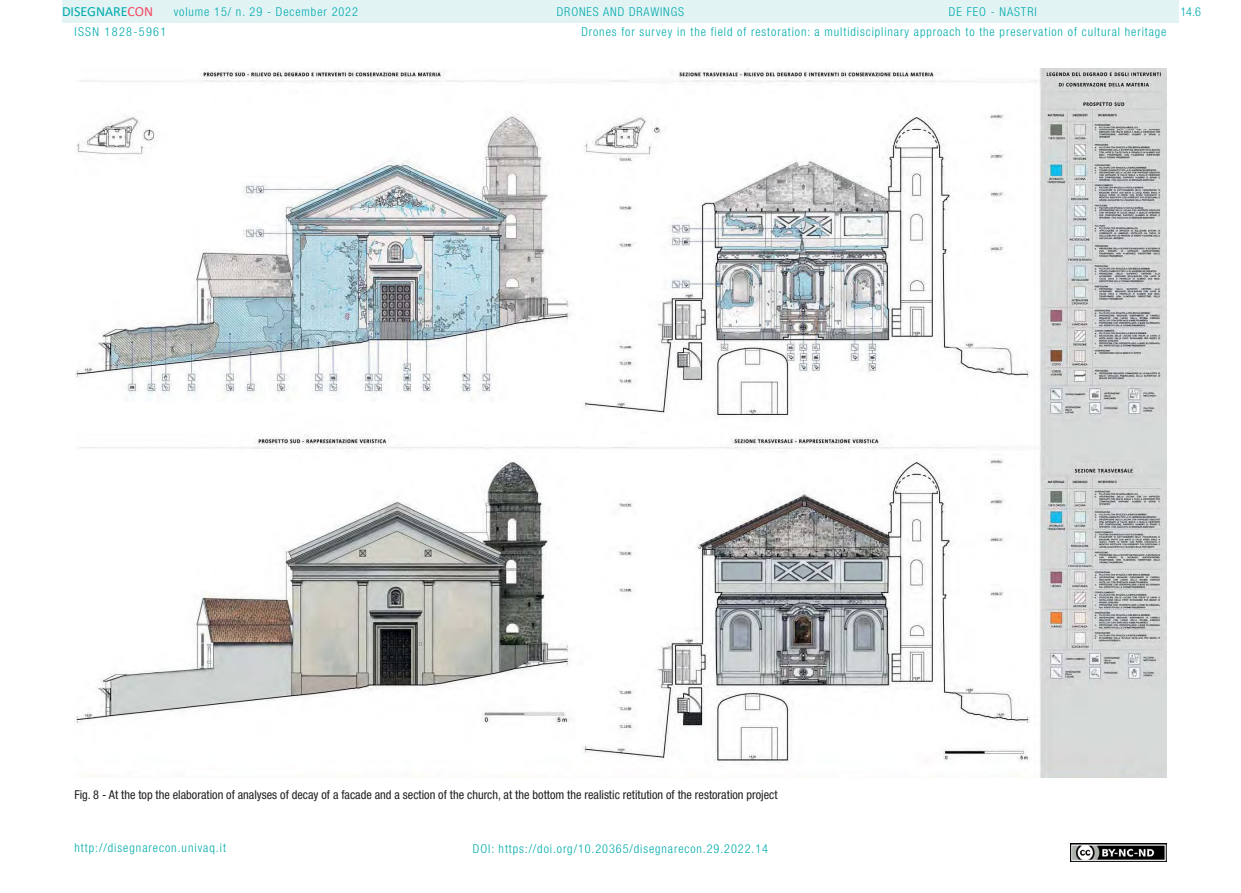
<style>
.page{position:relative;width:1241px;height:893px;background:#fff}
.page>*{position:absolute;margin:0;border:0;box-sizing:border-box;transform-origin:0 0}
.t1{font:14px "Calibri";color:#00aaad}
.t2{font:300 condensed 12.25px "Helvetica Neue LT Std";letter-spacing:.075em;color:#00aaad}
.t3{font:condensed 12.25px "Helvetica Neue LT Std";color:#231f20}
.t4{font:300 condensed 12.25px "Helvetica Neue LT Std";letter-spacing:.11em;color:#00aaad}
.s1{color:#f24862}
</style>
<div class="page">
<div style="left:62px;top:0;width:1116px;height:23px;background:#e2f3f4"></div>
<img style="left:1070px;top:843px;width:96px;height:18px">
<img style="left:75px;top:69px;width:1091px;height:709px">
<p class="t1" style="left:62px;top:2px;width:93px">DISEGNARE<span class="s1">CON</span></p>
<p class="t2" style="left:948px;top:5px;width:89px">DE FEO - NASTRI</p>
<p class="t2" style="left:174px;top:5px;width:186px">volume 15/ n. 29 - December 2022</p>
<p class="t2" style="left:556px;top:5px;width:129px">DRONES AND DRAWINGS</p>
<p class="t4" style="left:74px;top:24px;width:93px">ISSN 1828-5961</p>
<p class="t2" style="left:581px;top:25px;width:586px">Drones for survey in the field of restoration: a multidisciplinary approach to the preservation of cultural heritage</p>
<p class="t2" style="left:1180px;top:5px;width:22px">14.6</p>
<p class="t3" style="left:74px;top:787px;width:704px">Fig. 8 - At the top the elaboration of analyses of decay of a facade and a section of the church, at the bottom the realistic retitution of the restoration project</p>
<p class="t2" style="left:74px;top:841px;width:153px">http://disegnarecon.univaq.it</p>
<p class="t2" style="left:473px;top:842px;width:296px">DOI: https://doi.org/10.20365/disegnarecon.29.2022.14</p>
</div>
